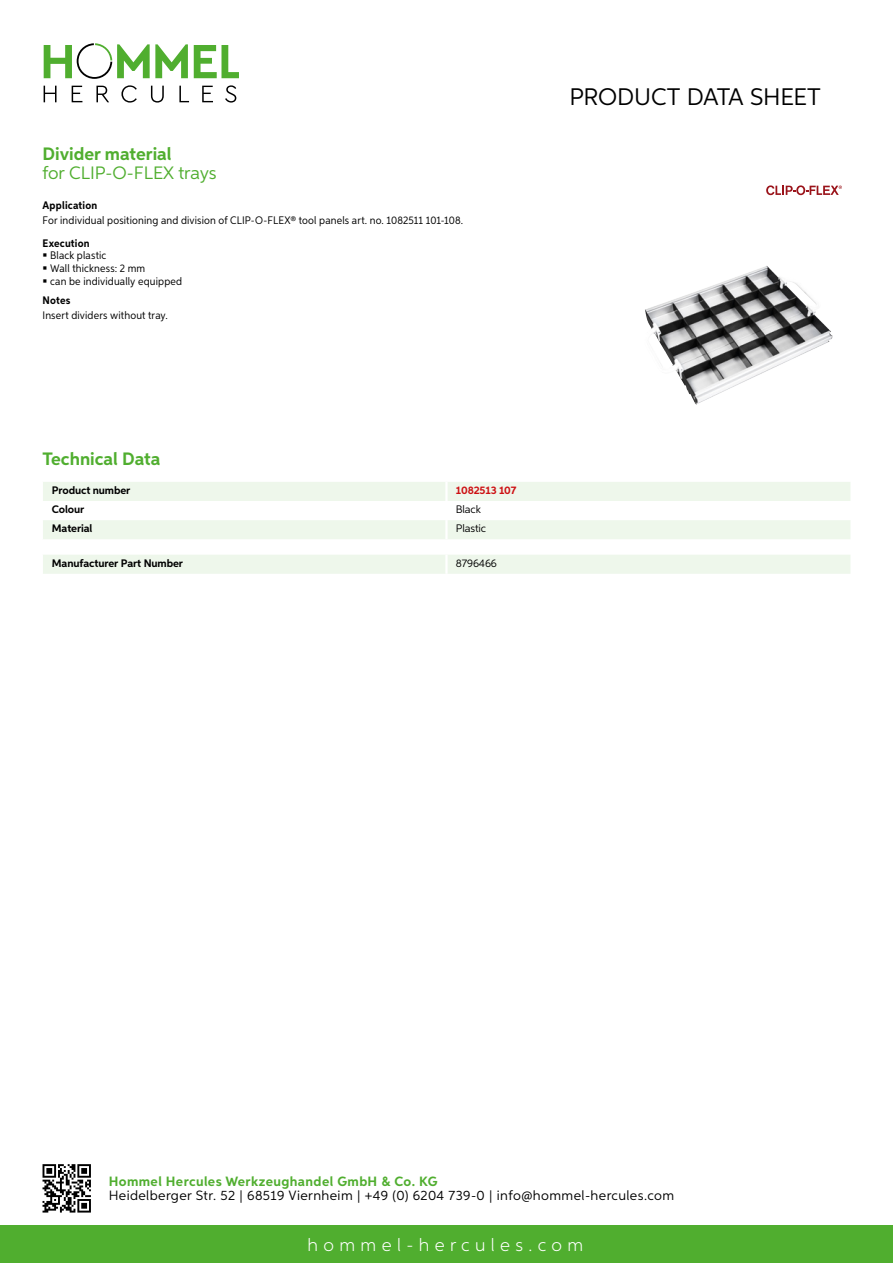
<style>
.page{position:relative;width:893px;height:1263px;background:#fff}
.page>*{position:absolute;margin:0;border:0;box-sizing:border-box;transform-origin:0 0}
.t1{font:24px "Aspira";letter-spacing:-.01em;color:#000}
.t2{font:700 18px "Aspira";color:#50ae2f}
.t3{font:300 18px "Aspira";letter-spacing:.3em;color:#fff}
.t4{font:18px "Aspira";color:#50ae2f}
.t5{font:13.5px "Aspira";letter-spacing:.03em;color:#000}
.t6{font:700 13.5px "Aspira";letter-spacing:.03em;color:#50ae2f}
.t7{font:10.95px/12.8px "Aspira Nar";letter-spacing:.015em;color:#000}
.t8{font:700 10.95px "Aspira";letter-spacing:-.01em;color:#000}
.t9{font:700 10.95px "Aspira Nar";letter-spacing:.015em;color:#000}
.t10{font:10.95px "Aspira";letter-spacing:-.01em;color:#000}
.t11{font:700 10.95px "Aspira";letter-spacing:-.01em;color:#cd1013}
</style>
<div class="page">
<div style="left:0;top:1226px;width:893px;height:37px;background:#50ae2f"></div>
<svg style="left:43px;top:1164px;width:48px;height:48px"></svg>
<svg style="left:194px;top:45px;width:45px;height:33px"></svg>
<svg style="left:44px;top:43px;width:144px;height:36px"></svg>
<svg style="left:44px;top:86px;width:13px;height:16px"></svg>
<svg style="left:72px;top:86px;width:10px;height:16px"></svg>
<svg style="left:96px;top:86px;width:13px;height:16px"></svg>
<svg style="left:121px;top:85px;width:16px;height:18px"></svg>
<svg style="left:151px;top:86px;width:13px;height:17px"></svg>
<svg style="left:179px;top:86px;width:10px;height:16px"></svg>
<svg style="left:202px;top:86px;width:11px;height:16px"></svg>
<svg style="left:225px;top:85px;width:11px;height:18px"></svg>
<svg style="left:43px;top:482px;width:807px;height:57px"></svg>
<hr style="left:445px;top:520px;width:3px;height:19px;background:#fff">
<div style="left:43px;top:555px;width:807px;height:19px;background:#eef7eb"></div>
<hr style="left:445px;top:555px;width:3px;height:19px;background:#fff">
<img style="left:645px;top:266px;width:187px;height:139px">
<svg style="left:766px;top:185px;width:76px;height:10px"></svg>
<h2 class="t2" style="left:43px;top:142px;width:131px">Divider material</h2>
<h2 class="t4" style="left:43px;top:162px;width:175px">for CLIP-O-FLEX trays</h2>
<p class="t9" style="left:43px;top:199px;width:56px">Application</p>
<p class="t7" style="left:43px;top:214px;width:422px">For individual positioning and division of CLIP-O-FLEX® tool panels art. no. 1082511 101-108.</p>
<p class="t9" style="left:43px;top:236px;width:49px">Execution</p>
<p class="t7" style="left:50px;top:249px;width:134px">Black plastic<br>Wall thickness: 2 mm<br>can be individually equipped</p>
<p class="t9" style="left:43px;top:294px;width:29px">Notes</p>
<p class="t7" style="left:43px;top:309px;width:127px">Insert dividers without tray.</p>
<h2 class="t2" style="left:43px;top:448px;width:120px">Technical Data</h2>
<p class="t8" style="left:52px;top:483px;width:80px">Product number</p>
<p class="t11" style="left:456px;top:483px;width:62px">1082513 107</p>
<p class="t8" style="left:52px;top:502px;width:34px">Colour</p>
<p class="t10" style="left:456px;top:502px;width:27px">Black</p>
<p class="t8" style="left:52px;top:521px;width:42px">Material</p>
<p class="t10" style="left:456px;top:522px;width:32px">Plastic</p>
<p class="t8" style="left:52px;top:556px;width:133px">Manufacturer Part Number</p>
<p class="t10" style="left:456px;top:556px;width:43px">8796466</p>
<h1 class="t1" style="left:569px;top:82px;width:253px">Product data sh eet</h1>
<p class="t6" style="left:109px;top:1172px;width:330px">Hommel Hercules Werkzeughandel GmbH &amp; Co. KG</p>
<p class="t5" style="left:109px;top:1187px;width:567px">Heidelberger Str. 52 | 68519 Viernheim | +49 (0) 6204 739-0 | info@hommel-hercules.com</p>
<h2 class="t3" style="left:307px;top:1234px;width:277px">hommel-hercules.com</h2>
</div>
